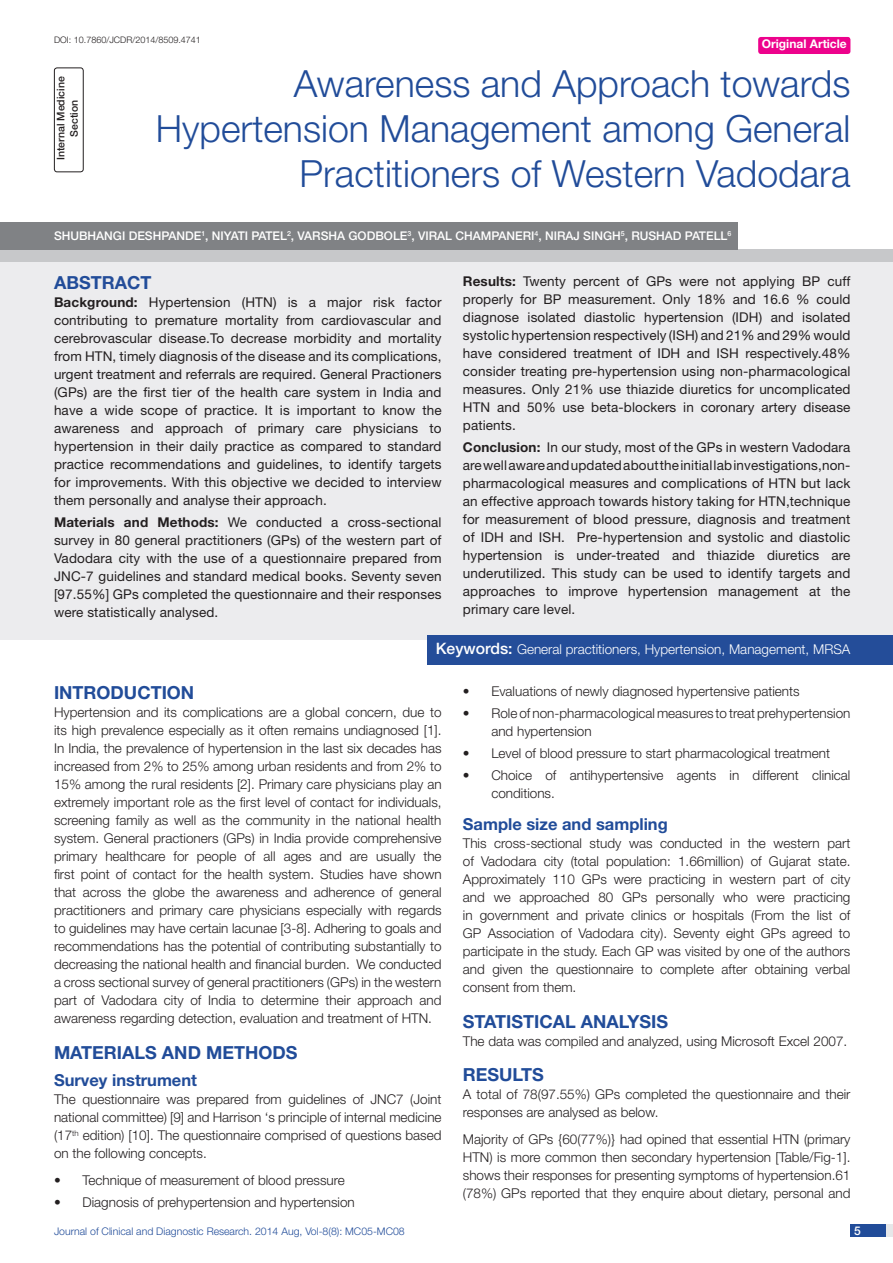
<style>
.page{position:relative;width:893px;height:1263px;background:#fff}
.page>*{position:absolute;margin:0;border:0;box-sizing:border-box;transform-origin:0 0}
.t1{font:300 37.5px/45px "Helvetica Neue";color:#214c99;text-align:right}
.Heading{font:700 18px "Helvetica Neue";color:#214c99}
.Abstract_head{font:700 18px "Helvetica Neue";color:#214c99}
.Sub_Heading{font:700 16.5px "Helvetica Neue";color:#214c99}
.Body_text{font:300 13.5px/18px "Helvetica Neue";color:#231f20;text-align:justify}
.Body_text-2{font:13.5px/18px "Helvetica Neue";letter-spacing:.01em;color:#231f20;text-align:justify}
.Bullet_list{font:300 13.5px/18px "Helvetica Neue";color:#231f20}
.t2{font:300 13.5px "Helvetica Neue";color:#fff}
.Author{font:500 12px "Helvetica Neue";color:#fff}
.t3{font:700 12px "Helvetica Neue";color:#fff}
.t4{font:300 10.5px "Helvetica Neue";color:#214c99}
.t5{font:500 10.5px "Helvetica Neue";color:#231f20}
.DOI{font:300 9px "Helvetica Neue";color:#231f20}
.s1{color:#244d99}
.s2{font-weight:700}
.s3{font-weight:500;font-size:15.75px}
.s4{font-weight:500}
</style>
<div class="page">
<div style="left:850px;top:1224px;width:43px;height:13px;background:#e6e7e9"></div>
<div style="left:850px;top:1224px;width:35px;height:13px;background:#214c99"></div>
<div style="left:758px;top:37px;width:92px;height:17px;background:#ed028c;border-radius:3px"></div>
<div style="left:0;top:260px;width:893px;height:380px;background:#ececee"></div>
<div style="left:0;top:250px;width:893px;height:12px;background:#c7c8ca"></div>
<div style="left:427px;top:635px;width:466px;height:30px;background:#244d99"></div>
<div style="left:0;top:222px;width:738px;height:27px;background:#808285"></div>
<div style="left:54px;top:67px;width:30px;height:105px;border:1px solid #231f20;border-radius:3px"></div>
<p class="DOI" style="left:54px;top:35px;width:148px">DOI: 10.7860/JCDR/2014/8509.4741</p>
<p class="t3" style="left:762px;top:37px;width:87px">Original Article</p>
<p class="t5" style="left:54px;top:160px;width:85px;rotate:-90deg">INTERNAL MEDICINE</p>
<p class="t5" style="left:68px;top:137px;width:38px;rotate:-90deg">SECTION</p>
<p class="t1" style="left:156px;top:60px;width:696px">Awareness and Approach towards<br>Hypertension Management among General<br>Practitioners of Western Vadodara</p>
<p class="Author" style="left:54px;top:229px;width:679px">SHUBHANGI DESHPANDE<sup>1</sup>, NIYATI PATEL<sup>2</sup>, VARSHA GODBOLE<sup>3</sup>, VIRAL CHAMPANERI<sup>4</sup>, NIRAJ SINGH<sup>5</sup>, RUSHAD PATELL<sup>6</sup></p>
<p class="Abstract_head" style="left:54px;top:272px;width:99px">ABST<span class="s1">RAC</span>T</p>
<p class="Body_text-2" style="left:54px;top:293px;width:389px"><span class="s2">Background:</span> Hypertension (HTN) is a major risk factor contributing to premature mortality from cardiovascular and cerebrovascular disease.To decrease morbidity and mortality from HTN, timely diagnosis of the disease and its complications, urgent treatment and referrals are required. General Practioners (GPs) are the first tier of the health care system in India and have a wide scope of practice. It is important to know the awareness and approach of primary care physicians to hypertension in their daily practice as compared to standard practice recommendations and guidelines, to identify targets for improvements. With this objective we decided to interview them personally and analyse their approach.</p>
<p class="Body_text-2" style="left:54px;top:513px;width:389px"><span class="s2">Materials and Methods:</span> We conducted a cross-sectional survey in 80 general practitioners (GPs) of the western part of Vadodara city with the use of a questionnaire prepared from JNC-7 guidelines and standard medical books. Seventy seven [97.55%] GPs completed the questionnaire and their responses were statistically analysed.</p>
<p class="Body_text-2" style="left:463px;top:272px;width:389px"><span class="s2">Results:</span> Twenty percent of GPs were not applying BP cuff properly for BP measurement. Only 18% and 16.6 % could diagnose isolated diastolic hypertension (IDH) and isolated systolic hypertension respectively (ISH) and 21% and 29% would have considered treatment of IDH and ISH respectively.48% consider treating pre-hypertension using non-pharmacological measures. Only 21% use thiazide diuretics for uncomplicated HTN and 50% use beta-blockers in coronary artery disease patients.</p>
<p class="Body_text-2" style="left:463px;top:438px;width:389px"><span class="s2">Conclusion:</span> In our study, most of the GPs in western Vadodara are well aware and updated about the initial lab investigations,non&shy;pharmacological measures and complications of HTN but lack an effective approach towards history taking for HTN,technique for measurement of blood pressure, diagnosis and treatment of IDH and ISH. Pre-hypertension and systolic and diastolic hypertension is under-treated and thiazide diuretics are underutilized. This study can be used to identify targets and approaches to improve hypertension management at the primary care level.</p>
<p class="t2" style="left:436px;top:641px;width:416px"><span class="s3">KEYWORDS:</span> General practitioners, Hypertension, Management, MRSA</p>
<p class="Heading" style="left:54px;top:682px;width:33px">Intro</p>
<p class="Heading" style="left:111px;top:682px;width:39px">ductio</p>
<p class="Heading" style="left:181px;top:682px;width:15px">n</p>
<p class="Body_text" style="left:54px;top:703px;width:389px">Hypertension and its complications are a global concern, due to its high prevalence especially as it often remains undiagnosed [1].<br>In India, the prevalence of hypertension in the last six decades has increased from 2% to 25% among urban residents and from 2% to 15% among the rural residents [2]. Primary care physicians play an extremely important role as the first level of contact for individuals, screening family as well as the community in the national health system. General practioners (GPs) in India provide comprehensive primary healthcare for people of all ages and are usually the first point of contact for the health system. Studies have shown that across the globe the awareness and adherence of general practitioners and primary care physicians especially with regards to guidelines may have certain lacunae [3-8]. Adhering to goals and recommendations has the potential of contributing substantially to decreasing the national health and financial burden. We conducted a cross sectional survey of general practitioners (GPs) in the western part of Vadodara city of India to determine their approach and awareness regarding detection, evaluation and treatment of HTN.</p>
<p class="Heading" style="left:54px;top:1042px;width:243px">Materials and Methods</p>
<p class="Sub_Heading" style="left:54px;top:1070px;width:145px">Survey instrument</p>
<p class="Body_text" style="left:54px;top:1090px;width:389px">The questionnaire was prepared from guidelines of JNC7 (Joint national committee) [9] and Harrison ‘s principle of internal medicine (17<sup>th</sup> edition) [10]. The questionnaire comprised of questions based on the following concepts.</p>
<p class="Bullet_list" style="left:54px;top:1171px;width:292px"><span class="s4">•</span> Technique of measurement of blood pressure</p>
<p class="Bullet_list" style="left:54px;top:1193px;width:302px"><span class="s4">•</span> Diagnosis of prehypertension and hypertension</p>
<p class="Bullet_list" style="left:463px;top:681px;width:338px"><span class="s4">•</span> Evaluations of newly diagnosed hypertensive patients</p>
<p class="Bullet_list" style="left:491px;top:704px;width:361px;text-indent:-28px"><span class="s4">•</span> Role of non-pharmacological measures to treat prehypertension and hypertension</p>
<p class="Bullet_list" style="left:463px;top:744px;width:369px"><span class="s4">•</span> Level of blood pressure to start pharmacological treatment</p>
<p class="Bullet_list" style="left:491px;top:766px;width:361px;text-indent:-28px"><span class="s4">•</span> Choice of antihypertensive agents in different clinical conditions.</p>
<p class="Sub_Heading" style="left:463px;top:814px;width:206px">Sample size and sampling</p>
<p class="Body_text" style="left:463px;top:834px;width:389px">This cross-sectional study was conducted in the western part of Vadodara city (total population: 1.66million) of Gujarat state.<br>Approximately 110 GPs were practicing in western part of city and we approached 80 GPs personally who were practicing in government and private clinics or hospitals (From the list of GP Association of Vadodara city). Seventy eight GPs agreed to participate in the study. Each GP was visited by one of the authors and given the questionnaire to complete after obtaining verbal consent from them.</p>
<p class="Heading" style="left:463px;top:1010px;width:12px">statistica</p>
<p class="Heading" style="left:565px;top:1010px;width:85px">l Analysis</p>
<p class="Body_text" style="left:463px;top:1031px;width:386px">The data was compiled and analyzed, using Microsoft Excel 2007.</p>
<p class="Heading" style="left:463px;top:1064px;width:71px">Results</p>
<p class="Body_text" style="left:463px;top:1085px;width:389px">A total of 78(97.55%) GPs completed the questionnaire and their responses are analysed as below.</p>
<p class="Body_text" style="left:463px;top:1130px;width:389px">Majority of GPs {60(77%)} had opined that essential HTN (primary HTN) is more common then secondary hypertension [Table/Fig-1]. shows their responses for presenting symptoms of hypertension.61 (78%) GPs reported that they enquire about dietary, personal and</p>
<p class="t4" style="left:54px;top:1225px;width:352px">Journal of Clinical and Diagnostic Research. 2014 Aug, Vol-8(8): MC05-MC08</p>
<p class="Author" style="left:854px;top:1223px;width:8px">5</p>
</div>
